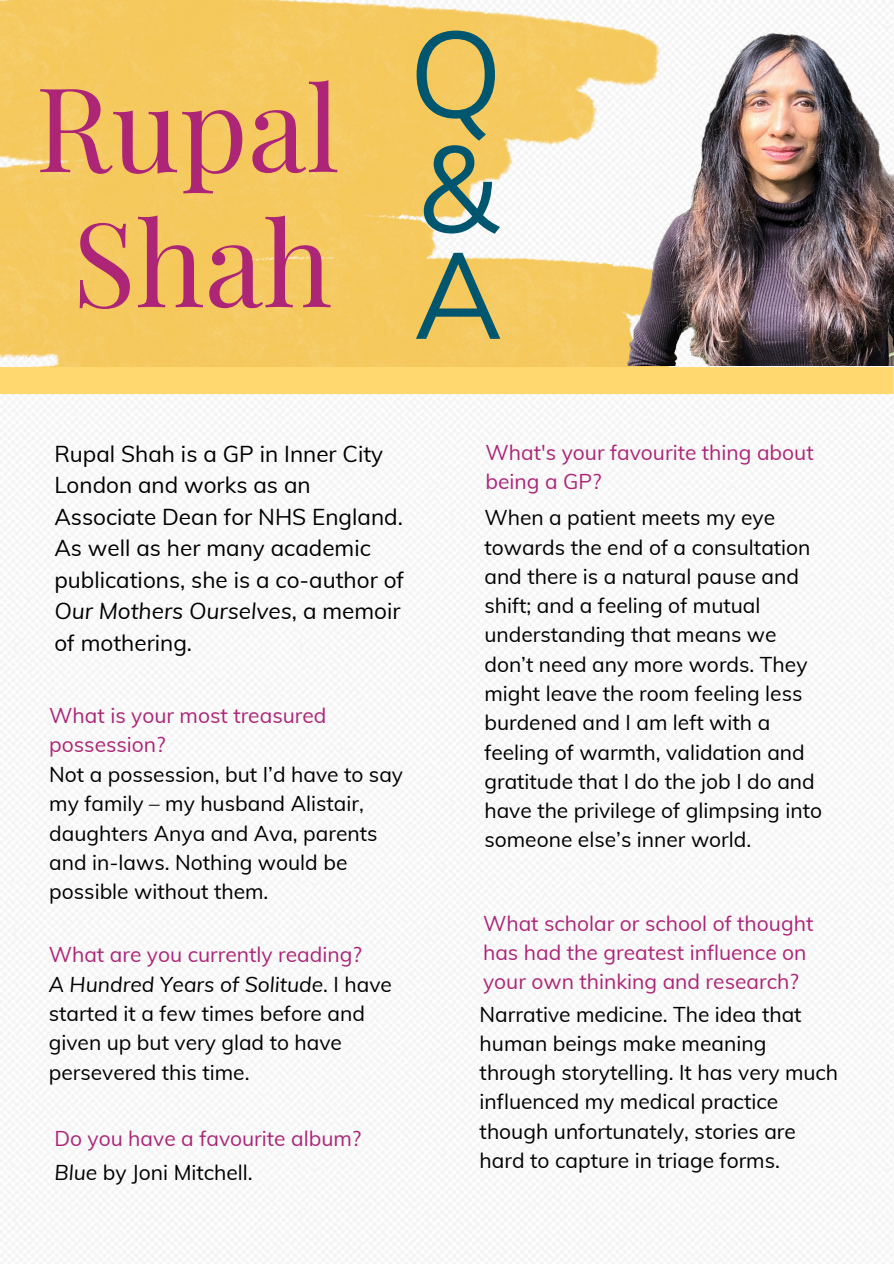
<style>
.page{position:relative;width:894px;height:1264px;background:#fff}
.page>*{position:absolute;margin:0;border:0;box-sizing:border-box;transform-origin:0 0}
.t1{font:121.5px "Muli";color:#00566f}
.t2{font:120.9px "Muli";color:#00566f}
.t3{font:120.75px "Muli";color:#00566f}
.t4{font:117.3px/135px "Playfair Display";color:#ac2577;text-align:center}
.t5{font:22.5px/31.5px "Muli";color:#000}
.t6{font:21px/29.2px "Muli";color:#000}
.t7{font:21px/29.2px "Muli";color:#ac2577}
.s1{font-style:italic}
</style>
<div class="page">
<img style="left:0;top:0;width:830px;height:367px">
<div style="left:0;top:367px;width:893px;height:27px;background:#ffd96f"></div>
<img style="left:608px;top:0;width:285px;height:366px">
<p class="t4" style="left:35px;top:56px;width:306px">Rupal<br>Shah</p>
<p class="t2" style="left:409px;top:-4px;width:95px">Q</p>
<h1 class="t1" style="left:417px;top:110px;width:83px">&amp;</h1>
<p class="t3" style="left:413px;top:217px;width:90px">A</p>
<p class="t5" style="left:54px;top:437px;width:351px">Rupal Shah is a GP in Inner City<br>London and works as an<br>Associate Dean for NHS England.<br>As well as her many academic publications, she is a co-author of<br><span class="s1">Our Mothers Ourselves</span>, a memoir of mothering.</p>
<p class="t7" style="left:49px;top:700px;width:279px">What is your most treasured possession?</p>
<p class="t6" style="left:49px;top:759px;width:355px">Not a possession, but I’d have to say my family – my husband Alistair, daughters Anya and Ava, parents and in-laws. Nothing would be possible without them.</p>
<p class="t7" style="left:49px;top:939px;width:314px">What are you currently reading?</p>
<p class="t6" style="left:49px;top:969px;width:345px"><span class="s1">A Hundred Years of Solitude</span>. I have started it a few times before and given up but very glad to have persevered this time.</p>
<p class="t7" style="left:54px;top:1123px;width:308px">Do you have a favourite album?</p>
<p class="t6" style="left:54px;top:1157px;width:200px"><span class="s1">Blue</span> by Joni Mitchell.</p>
<p class="t7" style="left:485px;top:437px;width:329px">What's your favourite thing about being a GP?</p>
<p class="t6" style="left:484px;top:503px;width:339px">When a patient meets my eye towards the end of a consultation and there is a natural pause and shift; and a feeling of mutual understanding that means we don’t need any more words. They might leave the room feeling less burdened and I am left with a feeling of warmth, validation and gratitude that I do the job I do and have the privilege of glimpsing into someone else’s inner world.</p>
<p class="t7" style="left:483px;top:908px;width:332px">What scholar or school of thought has had the greatest influence on your own thinking and research?</p>
<p class="t6" style="left:479px;top:999px;width:360px">Narrative medicine. The idea that human beings make meaning through storytelling. It has very much influenced my medical practice though unfortunately, stories are hard to capture in triage forms.</p>
</div>
